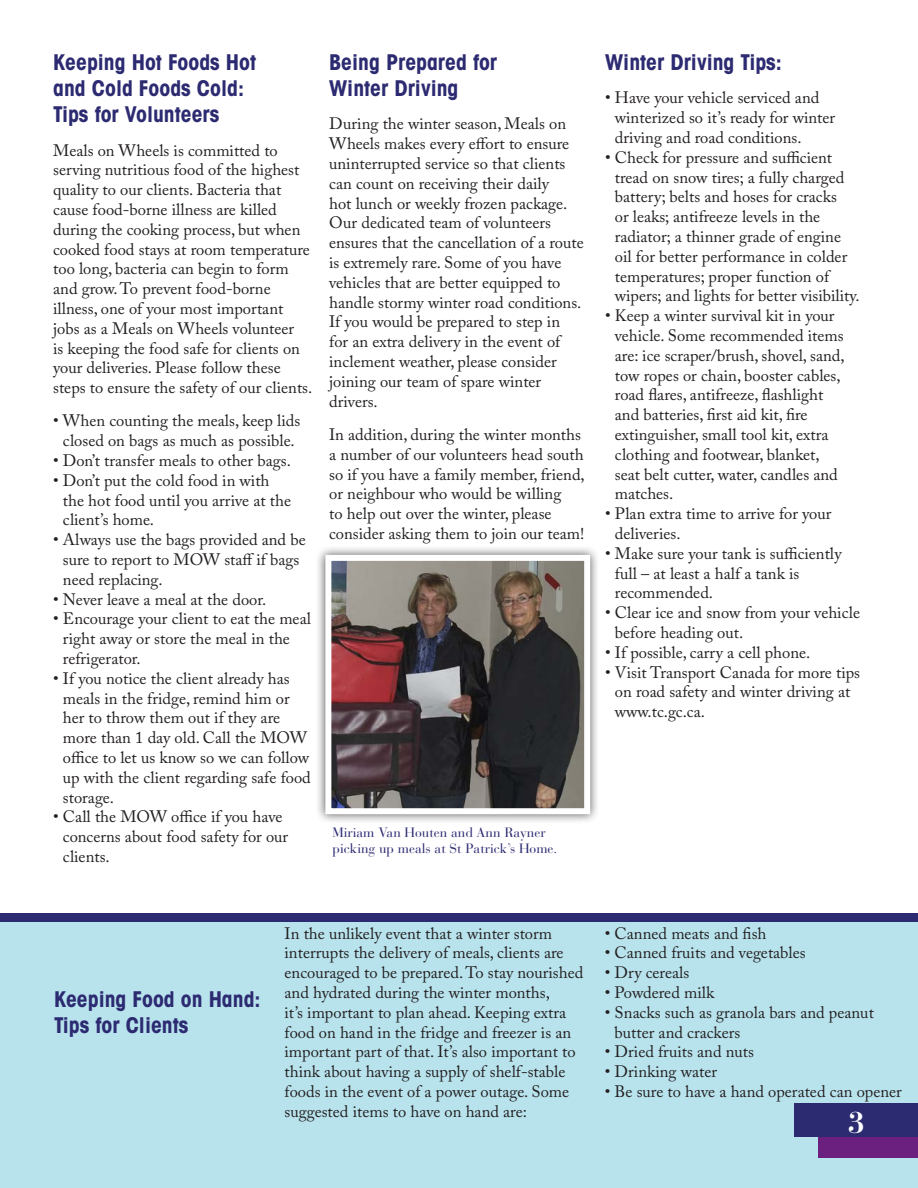
<style>
.page{position:relative;width:918px;height:1188px;background:#fff}
.page>*{position:absolute;margin:0;border:0;box-sizing:border-box;transform-origin:0 0}
.t1{font:700 30px "Bauer Bodoni";color:#fff}
.t2{font:700 condensed 21.75px/26.1px "Avant Garde";color:#2c2a71}
.t3{font:16.5px/19.8px "Adobe Caslon Pro";color:#231f20}
.t4{font:13.5px/16.2px "Bauer Bodoni";color:#2c2a71}
</style>
<div class="page">
<div style="left:0;top:918px;width:918px;height:270px;background:#b8e3ed"></div>
<div style="left:0;top:913px;width:918px;height:9px;background:#2c2a71"></div>
<div style="left:818px;top:1136px;width:100px;height:22px;background:#6b1f7e"></div>
<div style="left:795px;top:1104px;width:123px;height:33px;background:#2c2a71"></div>
<div style="left:316px;top:545px;width:284px;height:279px;background:#231f20;opacity:.75"></div>
<img style="left:332px;top:562px;width:251px;height:245px">
<div style="left:325px;top:555px;width:265px;height:259px;border:6px solid #fff"></div>
<h2 class="t2" style="left:53px;top:49px;width:205px">Keeping Hot Foods Hot and Cold Foods Cold:<br>Tips for Volunteers</h2>
<p class="t3" style="left:53px;top:140px;width:261px">Meals on Wheels is committed to serving nutritious food of the highest quality to our clients. Bacteria that cause food-borne illness are killed during the cooking process, but when cooked food stays at room temperature too long, bacteria can begin to form and grow. To prevent food-borne illness, one of your most important jobs as a Meals on Wheels volunteer<br>is keeping the food safe for clients on your deliveries. Please follow these steps to ensure the safety of our clients.</p>
<p class="t3" style="left:53px;top:411px;width:249px;text-align:center">• When counting the meals, keep lids closed on bags as much as possible.</p>
<p class="t3" style="left:53px;top:450px;width:239px">• Don’t transfer meals to other bags.</p>
<p class="t3" style="left:63px;top:470px;width:230px;text-indent:-10px">• Don’t put the cold food in with the hot food until you arrive at the client’s home.</p>
<p class="t3" style="left:63px;top:530px;width:244px;text-indent:-10px">• Always use the bags provided and be sure to report to MOW staff if bags need replacing.</p>
<p class="t3" style="left:53px;top:589px;width:215px">• Never leave a meal at the door.</p>
<p class="t3" style="left:63px;top:609px;width:250px;text-indent:-10px">• Encourage your client to eat the meal right away or store the meal in the refrigerator.</p>
<p class="t3" style="left:63px;top:668px;width:250px;text-indent:-10px">• If you notice the client already has meals in the fridge, remind him or her to throw them out if they are more than 1 day old. Call the MOW office to let us know so we can follow up with the client regarding safe food storage.</p>
<p class="t3" style="left:63px;top:807px;width:227px;text-indent:-10px">• Call the MOW office if you have concerns about food safety for our clients.</p>
<h2 class="t2" style="left:329px;top:49px;width:169px">Being Prepared for<br>Winter Driving</h2>
<p class="t3" style="left:329px;top:114px;width:256px">During the winter season, Meals on Wheels makes every effort to ensure uninterrupted service so that clients can count on receiving their daily<br>hot lunch or weekly frozen package.<br>Our dedicated team of volunteers ensures that the cancellation of a route is extremely rare. Some of you have vehicles that are better equipped to handle stormy winter road conditions.<br>If you would be prepared to step in<br>for an extra delivery in the event of inclement weather, please consider joining our team of spare winter drivers.</p>
<p class="t3" style="left:329px;top:424px;width:257px">In addition, during the winter months a number of our volunteers head south so if you have a family member, friend, or neighbour who would be willing<br>to help out over the winter, please consider asking them to join our team!</p>
<p class="t4" style="left:333px;top:825px;width:226px">Miriam Van Houten and Ann Rayner picking up meals at St Patrick’s Home.</p>
<h2 class="t2" style="left:605px;top:49px;width:178px">Winter Driving Tips:</h2>
<p class="t3" style="left:615px;top:88px;width:222px;text-indent:-10px">• Have your vehicle serviced and winterized so it’s ready for winter driving and road conditions.</p>
<p class="t3" style="left:615px;top:147px;width:246px;text-indent:-10px">• Check for pressure and sufficient tread on snow tires; a fully charged battery; belts and hoses for cracks<br>or leaks; antifreeze levels in the radiator; a thinner grade of engine oil for better performance in colder temperatures; proper function of wipers; and lights for better visibility.</p>
<p class="t3" style="left:615px;top:306px;width:231px;text-indent:-10px">• Keep a winter survival kit in your vehicle. Some recommended items are: ice scraper/brush, shovel, sand, tow ropes or chain, booster cables, road flares, antifreeze, flashlight and batteries, first aid kit, fire extinguisher, small tool kit, extra clothing and footwear, blanket, seat belt cutter, water, candles and matches.</p>
<p class="t3" style="left:615px;top:504px;width:218px;text-indent:-10px">• Plan extra time to arrive for your deliveries.</p>
<p class="t3" style="left:615px;top:543px;width:228px;text-indent:-10px">• Make sure your tank is sufficiently full – at least a half a tank is recommended.</p>
<p class="t3" style="left:615px;top:603px;width:247px;text-indent:-10px">• Clear ice and snow from your vehicle before heading out.</p>
<p class="t3" style="left:605px;top:642px;width:207px">• If possible, carry a cell phone.</p>
<p class="t3" style="left:615px;top:662px;width:247px;text-indent:-10px">• Visit Transport Canada for more tips on road safety and winter driving at www.tc.gc.ca.</p>
<h2 class="t2" style="left:54px;top:986px;width:208px">Keeping Food on Hand:<br>Tips for Clients</h2>
<p class="t3" style="left:285px;top:923px;width:300px">In the unlikely event that a winter storm interrupts the delivery of meals, clients are encouraged to be prepared. To stay nourished and hydrated during the winter months,<br>it’s important to plan ahead. Keeping extra food on hand in the fridge and freezer is an important part of that. It’s also important to think about having a supply of shelf-stable foods in the event of a power outage. Some suggested items to have on hand are:</p>
<p class="t3" style="left:605px;top:923px;width:163px">• Canned meats and fish</p>
<p class="t3" style="left:605px;top:943px;width:202px">• Canned fruits and vegetables</p>
<p class="t3" style="left:605px;top:963px;width:86px">• Dry cereals</p>
<p class="t3" style="left:605px;top:982px;width:111px">• Powdered milk</p>
<p class="t3" style="left:615px;top:1002px;width:261px;text-indent:-10px">• Snacks such as granola bars and peanut butter and crackers</p>
<p class="t3" style="left:605px;top:1042px;width:151px">• Dried fruits and nuts</p>
<p class="t3" style="left:605px;top:1062px;width:114px">• Drinking water</p>
<p class="t3" style="left:605px;top:1081px;width:299px">• Be sure to have a hand operated can opener</p>
<h1 class="t1" style="left:848px;top:1104px;width:18px">3</h1>
</div>
